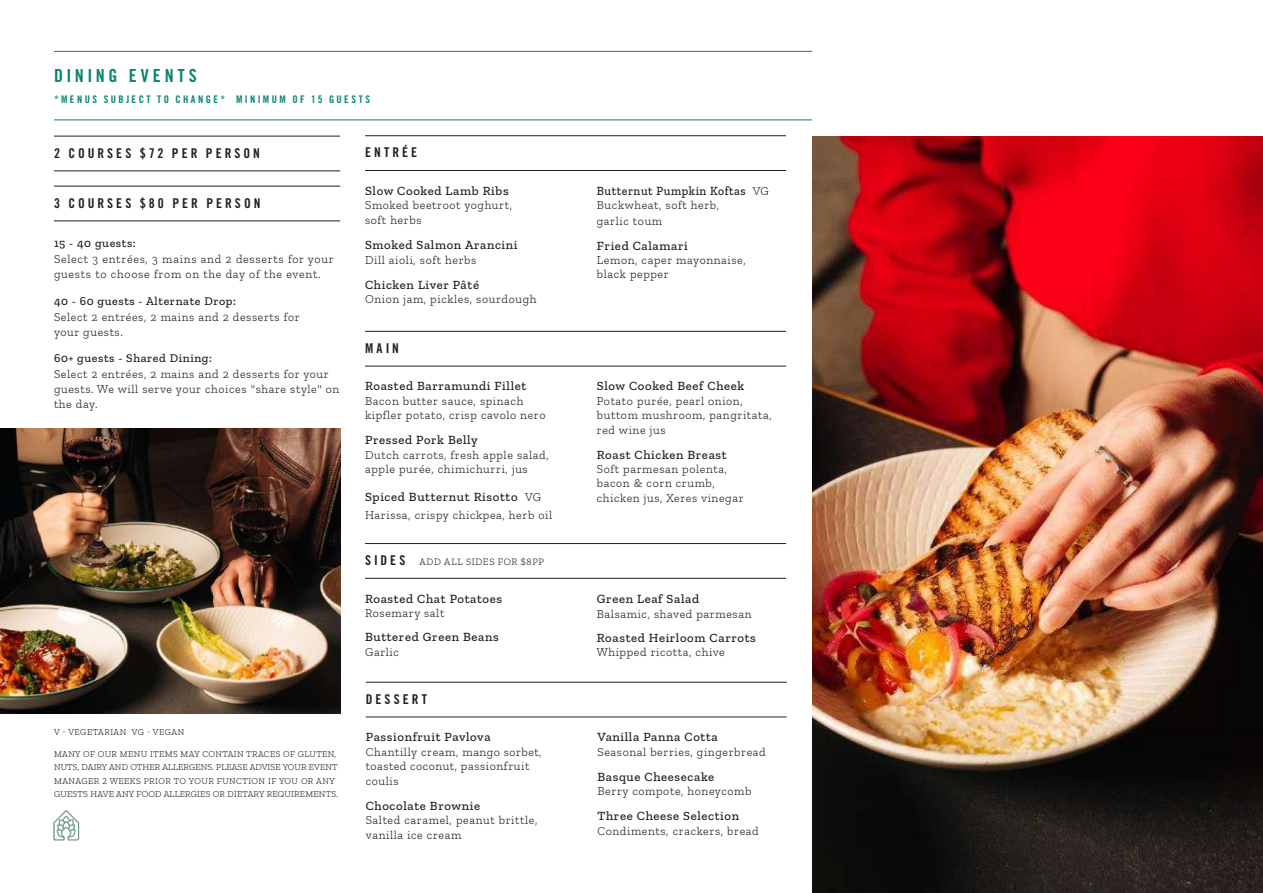
<style>
.page{position:relative;width:1263px;height:893px;background:#fff}
.page>*{position:absolute;margin:0;border:0;box-sizing:border-box;transform-origin:0 0}
.t1{font:18px "Trade Gothic LT Std Bd Cn 20";letter-spacing:.205em;color:#0a856e}
.t2{font:13.5px "Trade Gothic LT Std Bd Cn 20";letter-spacing:.225em;color:#231f20}
.t3{font:500 12.75px "Zilla Slab";letter-spacing:.05em;color:#231f20}
.t4{font:500 12.75px "Zilla Slab";letter-spacing:.05em;color:#231f20;scale:.92 1}
.t5{font:300 12px/14.4px "Zilla Slab";letter-spacing:.05em;color:#231f20}
.t6{font:500 12px "Zilla Slab";letter-spacing:.05em;color:#231f20}
.t7{font:10.5px "Trade Gothic LT Std Bd Cn 20";letter-spacing:.23em;color:#0a856e}
.t8{font:300 9.75px "Zilla Slab";letter-spacing:.065em;color:#231f20}
.t9{font:300 9px/13.5px "Zilla Slab";letter-spacing:.02em;color:#231f20}
.t10{font:300 9px "Zilla Slab";letter-spacing:.05em;color:#231f20}
.s1{font-weight:300;font-size:12px}
.s2{font-family:"Trade Gothic LT Std Bd Cn 20";font-weight:400;font-size:13.5px}
</style>
<div class="page">
<img style="left:812px;top:136px;width:451px;height:757px">
<hr style="left:54px;top:136px;width:286px;height:1px;background:#231f20">
<hr style="left:54px;top:170px;width:286px;height:1px;background:#231f20">
<hr style="left:54px;top:186px;width:286px;height:1px;background:#231f20">
<hr style="left:54px;top:221px;width:286px;height:1px;background:#231f20">
<hr style="left:365px;top:135px;width:421px;height:1px;background:#231f20">
<hr style="left:365px;top:170px;width:421px;height:1px;background:#231f20">
<hr style="left:365px;top:543px;width:421px;height:1px;background:#231f20">
<hr style="left:365px;top:578px;width:421px;height:1px;background:#231f20">
<hr style="left:366px;top:682px;width:421px;height:1px;background:#231f20">
<hr style="left:366px;top:717px;width:421px;height:1px;background:#231f20">
<hr style="left:365px;top:331px;width:421px;height:1px;background:#231f20">
<hr style="left:365px;top:366px;width:421px;height:1px;background:#231f20">
<hr style="left:54px;top:51px;width:758px;height:1px;background:#0a856e">
<hr style="left:54px;top:120px;width:758px;height:1px;background:#0a856e">
<img style="left:53px;top:810px;width:27px;height:30px">
<img style="left:0;top:428px;width:340px;height:285px">
<h1 class="t1" style="left:54px;top:64px;width:144px">DINING EVENTS</h1>
<p class="t7" style="left:54px;top:92px;width:318px">*MENUS SUBJECT TO CHANGE* MINIMUM OF 15 GUESTS</p>
<p class="t2" style="left:54px;top:145px;width:207px">2 COURSES $72 PER PERSON</p>
<p class="t2" style="left:54px;top:195px;width:208px">3 COURSES $80 PER PERSON</p>
<p class="t6" style="left:54px;top:236px;width:83px">15 - 40 guests:</p>
<p class="t5" style="left:54px;top:252px;width:281px;line-height:15px">Select 3 entrées, 3 mains and 2 desserts for your guests to choose from on the day of the event.</p>
<p class="t6" style="left:54px;top:294px;width:183px">40 - 60 guests - Alternate Drop:</p>
<p class="t5" style="left:54px;top:309px;width:247px;line-height:15px">Select 2 entrées, 2 mains and 2 desserts for your guests.</p>
<p class="t6" style="left:54px;top:351px;width:159px">60+ guests - Shared Dining:</p>
<p class="t5" style="left:54px;top:367px;width:287px;line-height:15px">Select 2 entrées, 2 mains and 2 desserts for your guests. We will serve your choices "share style" on the day.</p>
<p class="t10" style="left:54px;top:727px;width:132px">V - VEGETARIAN VG - VEGAN</p>
<p class="t9" style="left:54px;top:747px;width:286px">MANY OF OUR MENU ITEMS MAY CONTAIN TRACES OF GLUTEN, NUTS, DAIRY AND OTHER ALLERGENS. PLEASE ADVISE YOUR EVENT MANAGER 2 WEEKS PRIOR TO YOUR FUNCTION IF YOU OR ANY GUESTS HAVE ANY FOOD ALLERGIES OR DIETARY REQUIREMENTS.</p>
<p class="t2" style="left:365px;top:144px;width:54px">ENTRÉE</p>
<p class="t3" style="left:365px;top:184px;width:145px">Slow Cooked Lamb Ribs</p>
<p class="t5" style="left:365px;top:198px;width:149px">Smoked beetroot yoghurt, soft herbs</p>
<p class="t3" style="left:365px;top:237px;width:154px">Smoked Salmon Arancini</p>
<p class="t5" style="left:365px;top:253px;width:113px">Dill aioli, soft herbs</p>
<p class="t3" style="left:365px;top:278px;width:115px">Chicken Liver Pâté</p>
<p class="t5" style="left:365px;top:292px;width:173px">Onion jam, pickles, sourdough</p>
<p class="t2" style="left:365px;top:340px;width:35px">MAIN</p>
<p class="t3" style="left:365px;top:379px;width:163px">Roasted Barramundi Fillet</p>
<p class="t5" style="left:365px;top:394px;width:182px">Bacon butter sauce, spinach kipfler potato, crisp cavolo nero</p>
<p class="t3" style="left:365px;top:433px;width:114px">Pressed Pork Belly</p>
<p class="t5" style="left:365px;top:448px;width:185px">Dutch carrots, fresh apple salad, apple purée, chimichurri, jus</p>
<p class="t3" style="left:365px;top:490px;width:178px">Spiced Butternut Risotto <span class="s1">VG</span></p>
<p class="t5" style="left:365px;top:508px;width:189px">Harissa, crispy chickpea, herb oil</p>
<p class="t8" style="left:365px;top:557px;width:180px"><span class="s2">SIDE S</span> ADD ALL SIDES FOR $8PP</p>
<p class="t3" style="left:365px;top:591px;width:138px">Roasted Chat Potatoes</p>
<p class="t5" style="left:365px;top:606px;width:81px">Rosemary salt</p>
<p class="t3" style="left:365px;top:629px;width:135px">Buttered Green Beans</p>
<p class="t5" style="left:365px;top:645px;width:35px">Garlic</p>
<p class="t2" style="left:366px;top:691px;width:63px">DESSERT</p>
<p class="t3" style="left:366px;top:730px;width:127px">Passionfruit Pavlova</p>
<p class="t5" style="left:366px;top:745px;width:177px">Chantilly cream, mango sorbet, toasted coconut, passionfruit coulis</p>
<p class="t3" style="left:366px;top:798px;width:116px">Chocolate Brownie</p>
<p class="t5" style="left:366px;top:812px;width:173px;line-height:15.3px">Salted caramel, peanut brittle, vanilla ice cream</p>
<p class="t4" style="left:597px;top:184px;width:189px">Butternut Pumpkin Koftas <span class="s1">VG</span></p>
<p class="t5" style="left:597px;top:198px;width:124px;line-height:15.3px">Buckwheat, soft herb, garlic toum</p>
<p class="t3" style="left:597px;top:238px;width:92px">Fried Calamari</p>
<p class="t5" style="left:597px;top:253px;width:150px">Lemon, caper mayonnaise, black pepper</p>
<p class="t3" style="left:597px;top:379px;width:149px">Slow Cooked Beef Cheek</p>
<p class="t5" style="left:597px;top:394px;width:177px">Potato purée, pearl onion, buttom mushroom, pangritata, red wine jus</p>
<p class="t3" style="left:597px;top:447px;width:131px">Roast Chicken Breast</p>
<p class="t5" style="left:597px;top:462px;width:148px">Soft parmesan polenta, bacon &amp; corn crumb, chicken jus, Xeres vinegar</p>
<p class="t3" style="left:597px;top:591px;width:104px">Green Leaf Salad</p>
<p class="t5" style="left:597px;top:607px;width:156px">Balsamic, shaved parmesan</p>
<p class="t3" style="left:597px;top:630px;width:160px">Roasted Heirloom Carrots</p>
<p class="t5" style="left:597px;top:645px;width:129px">Whipped ricotta, chive</p>
<p class="t3" style="left:597px;top:730px;width:122px">Vanilla Panna Cotta</p>
<p class="t5" style="left:597px;top:745px;width:170px">Seasonal berries, gingerbread</p>
<p class="t3" style="left:597px;top:769px;width:118px">Basque Cheesecake</p>
<p class="t5" style="left:597px;top:784px;width:156px">Berry compote, honeycomb</p>
<p class="t3" style="left:597px;top:809px;width:143px">Three Cheese Selection</p>
<p class="t5" style="left:597px;top:824px;width:163px">Condiments, crackers, bread</p>
</div>
